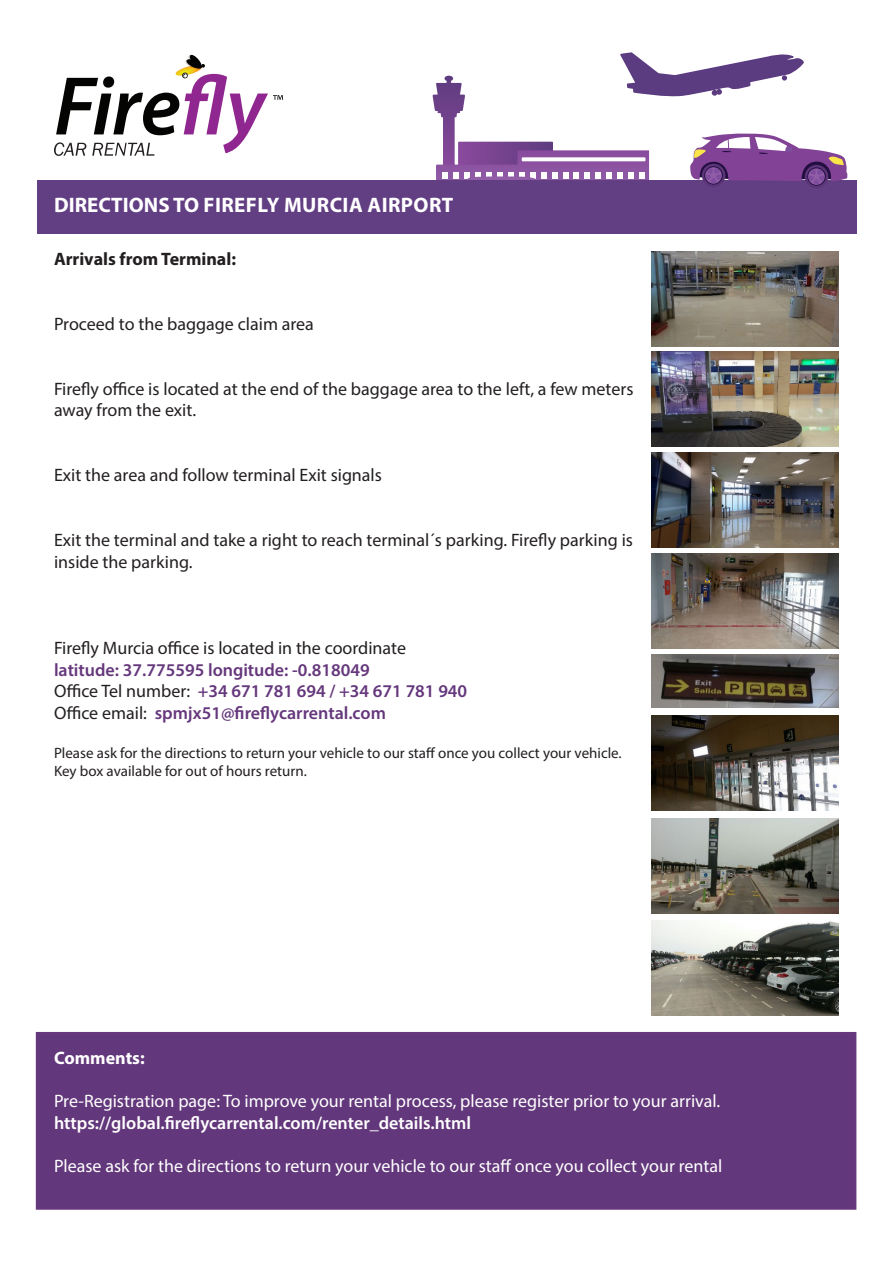
<style>
.page{position:relative;width:893px;height:1263px;background:#fff}
.page>*{position:absolute;margin:0;border:0;box-sizing:border-box;transform-origin:0 0}
.t1{font:700 21px "Myriad Pro";letter-spacing:.02em;color:#fff}
.Paragraph_Style_1{font:18px/21.6px "Myriad Pro";color:#231f20}
.t2{font:18px/21.6px "Myriad Pro";color:#fff}
.Paragraph_Style_1-2{font:600 18px "Myriad Pro";color:#65377c}
.t3{font:700 18px "Myriad Pro";color:#231f20}
.t4{font:700 18px "Myriad Pro";color:#fff}
.Paragraph_Style_1-3{font:15px/18px "Myriad Pro";color:#231f20}
.s1{font-weight:400;color:#231f20}
.s2{font-weight:600}
</style>
<div class="page">
<div style="left:37px;top:181px;width:819px;height:53px;background:#623e83"></div>
<div style="left:702px;top:164px;width:23px;height:23px;background:#5b3578;border-radius:50%"></div>
<svg style="left:805px;top:165px;width:23px;height:23px"></svg>
<svg style="left:433px;top:52px;width:414px;height:133px"></svg>
<div style="left:36px;top:1032px;width:820px;height:178px;background:#63377b;border:2px solid #68387e"></div>
<img style="left:651px;top:252px;width:188px;height:95px">
<img style="left:651px;top:654px;width:188px;height:53px">
<img style="left:651px;top:715px;width:188px;height:95px">
<img style="left:651px;top:453px;width:188px;height:95px">
<img style="left:651px;top:554px;width:188px;height:95px">
<img style="left:651px;top:920px;width:188px;height:95px">
<img style="left:651px;top:352px;width:188px;height:95px">
<img style="left:651px;top:819px;width:188px;height:95px">
<svg style="left:54px;top:54px;width:229px;height:102px"></svg>
<p class="t1" style="left:54px;top:191px;width:401px">DIRECTIONS TO FIREFLY MURCIA AIRPORT</p>
<p class="t3" style="left:54px;top:247px;width:184px">Arrivals from Terminal:</p>
<p class="Paragraph_Style_1" style="left:54px;top:313px;width:261px">Proceed to the baggage claim area</p>
<p class="Paragraph_Style_1" style="left:54px;top:378px;width:581px">Firefly office is located at the end of the baggage area to the left, a few meters away from the exit.</p>
<p class="Paragraph_Style_1" style="left:54px;top:464px;width:329px">Exit the area and follow terminal Exit signals</p>
<p class="Paragraph_Style_1" style="left:54px;top:529px;width:580px">Exit the terminal and take a right to reach terminal´s parking. Firefly parking is inside the parking.</p>
<p class="Paragraph_Style_1" style="left:54px;top:637px;width:354px">Firefly Murcia office is located in the coordinate</p>
<p class="Paragraph_Style_1-2" style="left:54px;top:658px;width:317px">latitude: 37.775595 longitude: -0.818049</p>
<p class="Paragraph_Style_1-2" style="left:54px;top:680px;width:415px"><span class="s1">Office Tel number:</span> +34 671 781 694 / +34 671 781 940</p>
<p class="Paragraph_Style_1-2" style="left:54px;top:701px;width:333px"><span class="s1">Office email:</span> spmjx51@fireflycarrental.com</p>
<p class="Paragraph_Style_1-3" style="left:54px;top:744px;width:569px">Please ask for the directions to return your vehicle to our staff once you collect your vehicle.<br>Key box available for out of hours return.</p>
<p class="t4" style="left:54px;top:1046px;width:92px">Comments:</p>
<p class="t2" style="left:54px;top:1090px;width:668px">Pre-Registration page: To improve your rental process, please register prior to your arrival. <span class="s2">https://global.fireflycarrental.com/renter_details.html</span></p>
<p class="t2" style="left:54px;top:1155px;width:670px">Please ask for the directions to return your vehicle to our staff once you collect your rental</p>
</div>
